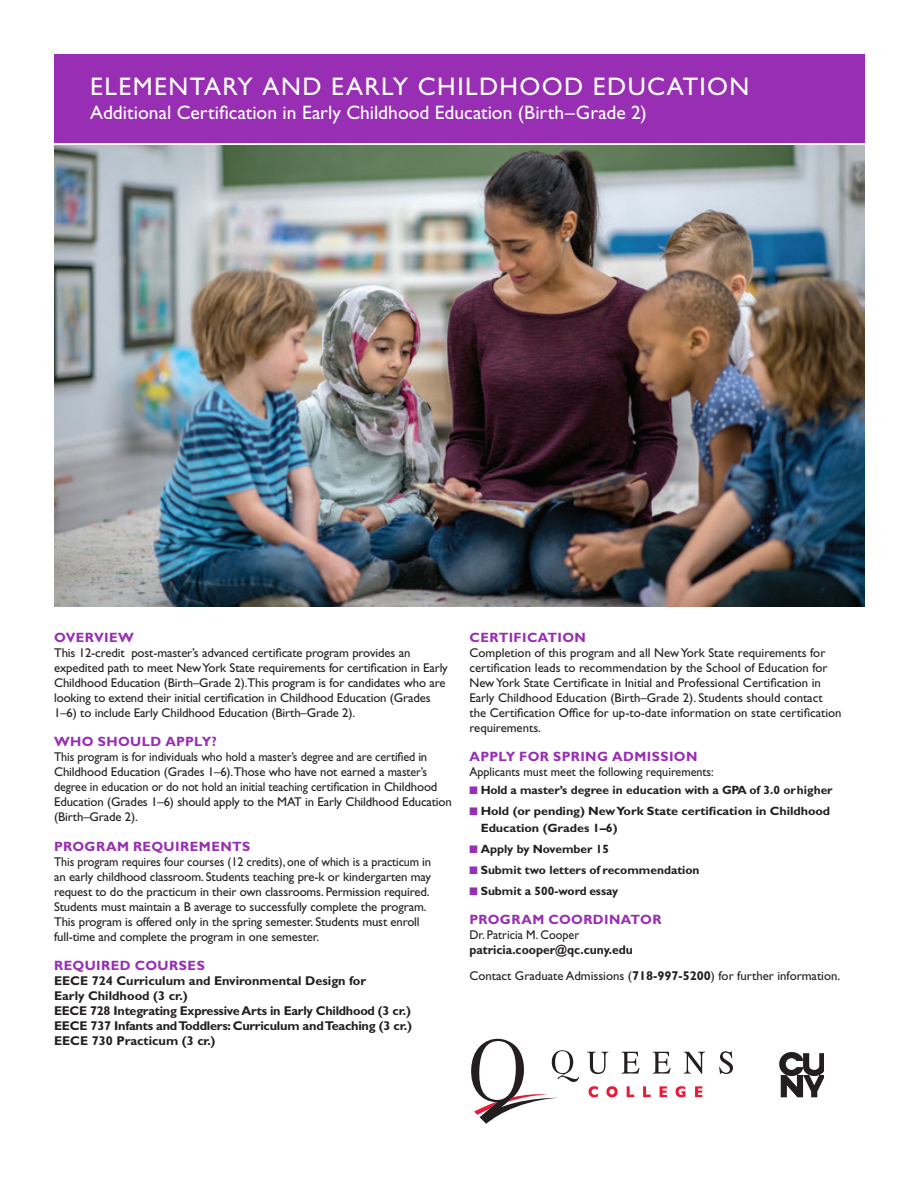
<style>
.page{position:relative;width:918px;height:1188px;background:#fff}
.page>*{position:absolute;margin:0;border:0;box-sizing:border-box;transform-origin:0 0}
.t1{font:25.5px "Gill Sans Std";letter-spacing:.055em;color:#fff}
.t2{font:19.5px "Gill Sans Std";color:#fff}
.t3{font:700 13.5px "Gill Sans Std";letter-spacing:.03em;color:#982eb4}
.Body_Text{font:12.75px/15px "Gill Sans Std";letter-spacing:-.01em;color:#231f20}
.Body_Text-2{font:12.75px/15px "Gill Sans Std";letter-spacing:-.01em;color:#231f20;scale:.95 1}
.Body_Text-3{font:700 12.75px/15px "Gill Sans Std";letter-spacing:-.02em;color:#231f20}
.Body_Text-4{font:700 12.75px/15px "Gill Sans Std";color:#231f20;scale:.95 1}
.Body_Text-5{font:700 12px "Gill Sans Std";color:#231f20}
.Body_Text-6{font:700 12px/16.5px "Gill Sans Std";color:#231f20;scale:1.05 1}
.s1{color:#982eb4}
.s2{font-weight:400}
.s3{font-weight:700}
</style>
<div class="page">
<div style="left:54px;top:54px;width:810px;height:89px;background:#982eb4"></div>
<img style="left:55px;top:146px;width:809px;height:460px">
<svg style="left:589px;top:1086px;width:9px;height:11px"></svg>
<svg style="left:606px;top:1086px;width:12px;height:11px"></svg>
<svg style="left:627px;top:1086px;width:7px;height:11px"></svg>
<svg style="left:643px;top:1086px;width:8px;height:11px"></svg>
<svg style="left:660px;top:1086px;width:7px;height:11px"></svg>
<svg style="left:676px;top:1086px;width:9px;height:11px"></svg>
<svg style="left:695px;top:1086px;width:7px;height:11px"></svg>
<svg style="left:587px;top:1052px;width:21px;height:22px"></svg>
<svg style="left:622px;top:1052px;width:18px;height:22px"></svg>
<svg style="left:653px;top:1052px;width:18px;height:22px"></svg>
<svg style="left:684px;top:1052px;width:21px;height:22px"></svg>
<svg style="left:719px;top:1051px;width:14px;height:23px"></svg>
<svg style="left:471px;top:1039px;width:108px;height:85px"></svg>
<svg style="left:779px;top:1052px;width:45px;height:45px"></svg>
<p class="t1" style="left:90px;top:72px;width:661px">ELEMENTARY AND EARLY CHILDHOOD EDUCATION</p>
<p class="t2" style="left:90px;top:101px;width:558px">Additional Certification in Early Childhood Education (Birth–Grade 2)</p>
<p class="t3" style="left:54px;top:629px;width:81px">OVERVIEW</p>
<p class="Body_Text" style="left:54px;top:645px;width:395px">This 12-credit post-master’s advanced certificate program provides an expedited path to meet New York State requirements for certification in Early Childhood Education (Birth–Grade 2).This program is for candidates who are looking to extend their initial certification in Childhood Education (Grades 1–6) to include Early Childhood Education (Birth–Grade 2).</p>
<p class="t3" style="left:54px;top:734px;width:164px">WHO SHOULD APPLY?</p>
<p class="Body_Text-2" style="left:54px;top:749px;width:420px">This program is for individuals who hold a master’s degree and are certified in Childhood Education (Grades 1–6).Those who have not earned a master’s degree in education or do not hold an initial teaching certification in Childhood Education (Grades 1–6) should apply to the MAT in Early Childhood Education (Birth–Grade 2).</p>
<p class="t3" style="left:54px;top:838px;width:198px">PROGRAM REQUIREMENTS</p>
<p class="Body_Text-2" style="left:54px;top:854px;width:399px">This program requires four courses (12 credits), one of which is a practicum in an early childhood classroom. Students teaching pre-k or kindergarten may request to do the practicum in their own classrooms. Permission required.<br>Students must maintain a B average to successfully complete the program.</p>
<p class="Body_Text" style="left:54px;top:914px;width:367px">This program is offered only in the spring semester. Students must enroll full-time and complete the program in one semester.</p>
<p class="t3" style="left:54px;top:958px;width:152px">REQUIRED COURSES</p>
<p class="Body_Text-3" style="left:54px;top:974px;width:359px">EECE 724 Curriculum and Environmental Design for<br>Early Childhood (3 cr.)<br>EECE 728 Integrating Expressive Arts in Early Childhood (3 cr.)<br>EECE 737 Infants and Toddlers: Curriculum and Teaching (3 cr.)<br>EECE 730 Practicum (3 cr.)</p>
<p class="t3" style="left:469px;top:629px;width:118px">CERTIFICATION</p>
<p class="Body_Text" style="left:469px;top:645px;width:374px">Completion of this program and all New York State requirements for certification leads to recommendation by the School of Education for New York State Certificate in Initial and Professional Certification in Early Childhood Education (Birth–Grade 2). Students should contact the Certification Office for up-to-date information on state certification requirements.</p>
<p class="t3" style="left:469px;top:749px;width:230px">APPLY FOR SPRING ADMISSION</p>
<p class="Body_Text-2" style="left:469px;top:764px;width:259px">Applicants must meet the following requirements:</p>
<p class="Body_Text-5" style="left:469px;top:783px;width:365px"><span class="s1">■</span> Hold a master’s degree in education with a GPA of 3.0 or higher</p>
<p class="Body_Text-6" style="left:481px;top:803px;width:334px;text-indent:-11px"><span class="s1">■</span> Hold (or pending) New York State certification in Childhood<br>Education (Grades 1–6)</p>
<p class="Body_Text-5" style="left:469px;top:842px;width:141px"><span class="s1">■</span> Apply by November 15</p>
<p class="Body_Text-5" style="left:469px;top:863px;width:232px"><span class="s1">■</span> Submit two letters of recommendation</p>
<p class="Body_Text-5" style="left:469px;top:884px;width:150px"><span class="s1">■</span> Submit a 500-word essay</p>
<p class="t3" style="left:469px;top:912px;width:194px">PROGRAM COORDINATOR</p>
<p class="Body_Text-4" style="left:469px;top:927px;width:174px"><span class="s2">Dr. Patricia M. Cooper </span>patricia.cooper@qc.cuny.edu</p>
<p class="Body_Text" style="left:469px;top:968px;width:372px">Contact Graduate Admissions (<span class="s3">718-997-5200</span>) for further information.</p>
</div>
